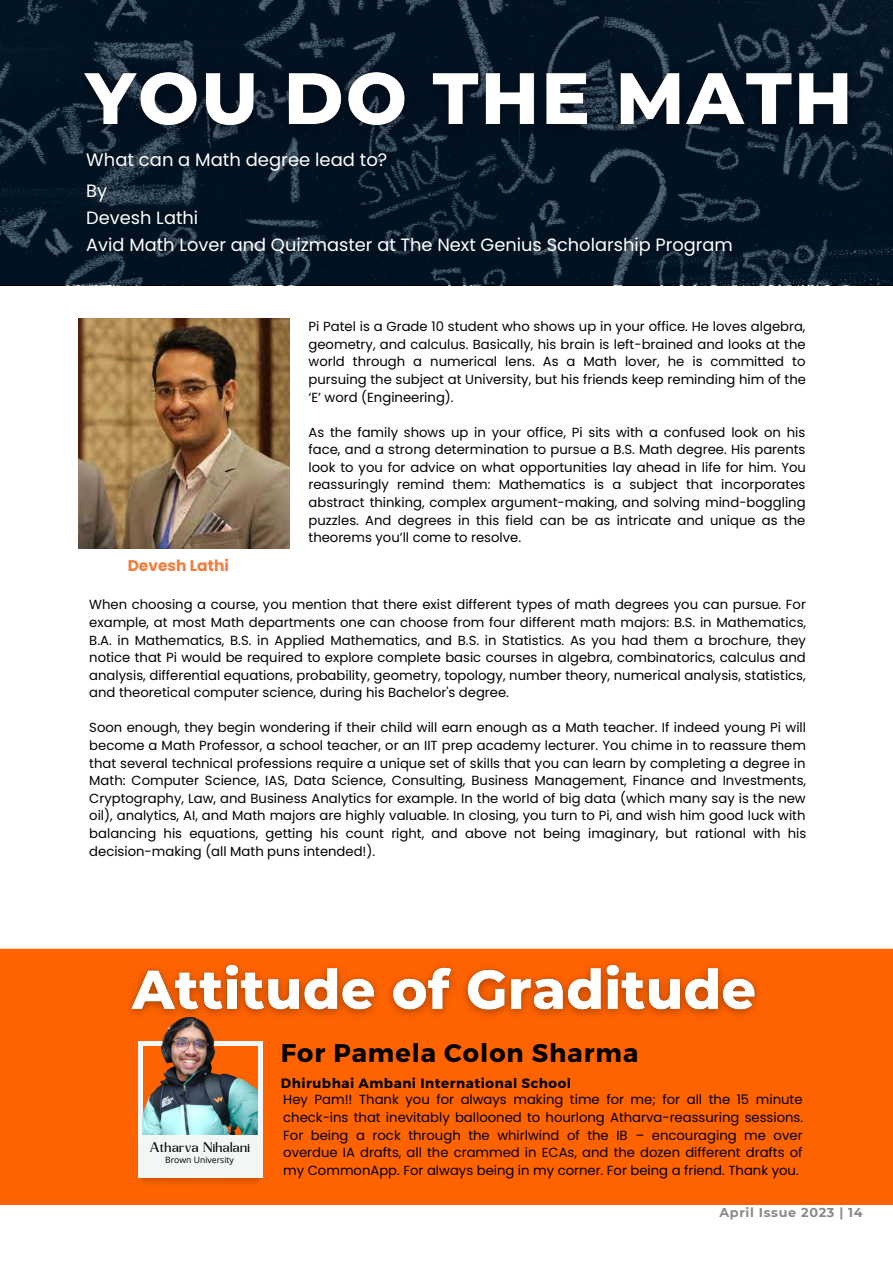
<style>
.page{position:relative;width:893px;height:1264px;background:#fff}
.page>*{position:absolute;margin:0;border:0;box-sizing:border-box;transform-origin:0 0}
.t1{font:700 25.5px "Montserrat";letter-spacing:.04em;color:#000}
.t2{font:18px "Poppins";color:#fff}
.t3{font:17.85px/27px "Poppins";color:#fff}
.t4{font:700 15.45px "Poppins";color:#f17e3d}
.t5{font:700 13.5px "Montserrat";letter-spacing:.04em;color:#000}
.t6{font:13.2px/17.5px "Poppins";color:#000;text-align:justify}
.t7{font:13.05px "Kingred Serif";color:#000}
.t8{font:700 12.75px "Montserrat";letter-spacing:.05em;color:#8a8a8a}
.t9{font:8.7px "Open Sans";color:#000}
</style>
<div class="page">
<img style="left:78px;top:319px;width:211px;height:229px">
<svg style="left:0;top:0;width:892px;height:285px;background:#081928"></svg>
<img style="left:66px;top:40px;width:807px;height:125px">
<div style="left:0;top:948px;width:892px;height:256px;background:#ff6300"></div>
<img style="left:138px;top:1145px;width:125px;height:39px">
<div style="left:138px;top:1041px;width:124px;height:136px;background:#f2f7f5"></div>
<img style="left:143px;top:1039px;width:114px;height:95px">
<img style="left:118px;top:948px;width:652px;height:91px">
<h2 class="t2" style="left:86px;top:147px;width:302px">What can a Math degree lead to?</h2>
<h3 class="t3" style="left:86px;top:177px;width:648px">By<br>Devesh Lathi<br>Avid Math Lover and Quizmaster at The Next Genius Scholarship Program</h3>
<p class="t4" style="left:128px;top:554px;width:103px">Devesh Lathi</p>
<p class="t6" style="left:308px;top:318px;width:499px">Pi Patel is a Grade 10 student who shows up in your office. He loves algebra, geometry, and calculus. Basically, his brain is left-brained and looks at the world through a numerical lens. As a Math lover, he is committed to pursuing the subject at University, but his friends keep reminding him of the ‘E’ word (Engineering).</p>
<p class="t6" style="left:308px;top:423px;width:499px">As the family shows up in your office, Pi sits with a confused look on his face, and a strong determination to pursue a B.S. Math degree. His parents look to you for advice on what opportunities lay ahead in life for him. You reassuringly remind them: Mathematics is a subject that incorporates abstract thinking, complex argument-making, and solving mind-boggling puzzles. And degrees in this field can be as intricate and unique as the theorems you’ll come to resolve.</p>
<p class="t6" style="left:89px;top:596px;width:718px">When choosing a course, you mention that there exist different types of math degrees you can pursue. For example, at most Math departments one can choose from four different math majors: B.S. in Mathematics, B.A. in Mathematics, B.S. in Applied Mathematics, and B.S. in Statistics. As you had them a brochure, they notice that Pi would be required to explore complete basic courses in algebra, combinatorics, calculus and analysis, differential equations, probability, geometry, topology, number theory, numerical analysis, statistics, and theoretical computer science, during his Bachelor's degree.</p>
<p class="t6" style="left:89px;top:719px;width:718px">Soon enough, they begin wondering if their child will earn enough as a Math teacher. If indeed young Pi will become a Math Professor, a school teacher, or an IIT prep academy lecturer. You chime in to reassure them that several technical professions require a unique set of skills that you can learn by completing a degree in Math: Computer Science, IAS, Data Science, Consulting, Business Management, Finance and Investments, Cryptography, Law, and Business Analytics for example. In the world of big data (which many say is the new oil), analytics, AI, and Math majors are highly valuable. In closing, you turn to Pi, and wish him good luck with balancing his equations, getting his count right, and above not being imaginary, but rational with his decision-making (all Math puns intended!).</p>
<p class="t7" style="left:150px;top:1141px;width:102px">Atharva Nihalani</p>
<p class="t9" style="left:165px;top:1153px;width:70px">Brown University</p>
<h1 class="t1" style="left:281px;top:1036px;width:359px">For Pamela Colon Sharma</h1>
<p class="t5" style="left:281px;top:1073px;width:292px">Dhirubhai Ambani International School</p>
<p class="t6" style="left:283px;top:1090px;width:521px">Hey Pam!! Thank you for always making time for me; for all the 15 minute check-ins that inevitably ballooned to hourlong Atharva-reassuring sessions.<br>For being a rock through the whirlwind of the IB – encouraging me over overdue IA drafts, all the crammed in ECAs, and the dozen different drafts of my CommonApp. For always being in my corner. For being a friend. Thank you.</p>
<p class="t8" style="left:719px;top:1204px;width:145px">April Issue 2023 | 14</p>
</div>
